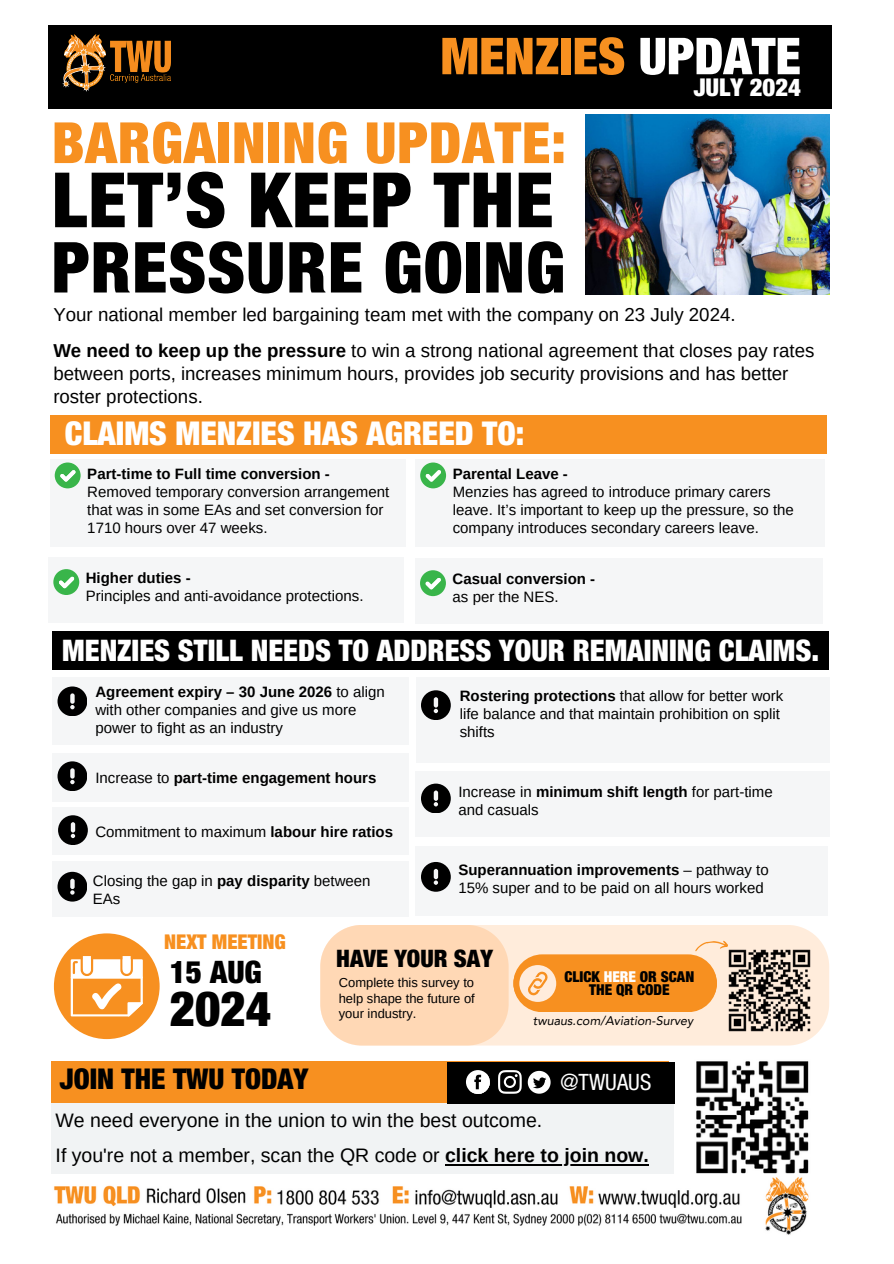
<style>
.page{position:relative;width:894px;height:1264px;background:#fff}
.page>*{position:absolute;margin:0;border:0;box-sizing:border-box;transform-origin:0 0}
.t1{font:900 condensed 76.35px "Helvetica Neue LT Std";letter-spacing:.015em;color:#000}
.t2{font:900 condensed 70.35px "Helvetica Neue LT Std";letter-spacing:.015em;color:#000}
.t3{font:900 condensed 56.85px "Helvetica Neue LT Std";letter-spacing:.015em;color:#f79020}
.t4{font:900 condensed 50.85px "Helvetica Neue LT Std";color:#f79020}
.t5{font:900 condensed 48.75px "Helvetica Neue LT Std";color:#000}
.t6{font:900 condensed 32.85px "Helvetica Neue LT Std";color:#fff}
.t7{font:900 condensed 31.05px "Helvetica Neue LT Std";color:#000}
.t8{font:900 condensed 29.7px "Helvetica Neue LT Std";color:#fff}
.t9{font:900 condensed 28.65px "Helvetica Neue LT Std";color:#000}
.t10{font:900 condensed 24.6px "Helvetica Neue LT Std";color:#fff}
.t11{font:900 condensed 24.15px "Helvetica Neue LT Std";color:#000}
.t12{font:condensed 22.5px "Helvetica Neue LT Std";color:#fff}
.t13{font:900 condensed 20.4px "Helvetica Neue LT Std";color:#f79020}
.t14{font:19.5px "Arimo";color:#000}
.t15{font:18.6px/22.6px "Arimo";color:#000}
.t16{font:15px/18px "Arimo";color:#000}
.t17{font:700 15px "Arimo";color:#000}
.t18{font:900 condensed 15px/13px "Helvetica Neue LT Std";color:#000;text-align:center}
.t19{font:12.9px/15.1px "Arimo";color:#000;text-align:justify}
.t20{font:italic 12.6px "Avenir LT Pro";color:#000}
.s1{color:#fff}
.s2{font-weight:700}
.s3{font-weight:400}
</style>
<div class="page">
<img style="left:678px;top:1045px;width:131px;height:129px">
<div style="left:48px;top:25px;width:783px;height:84px;background:#000"></div>
<img style="left:63px;top:34px;width:108px;height:58px">
<div style="left:52px;top:1090px;width:621px;height:85px;background:#f1f3f4"></div>
<div style="left:52px;top:1061px;width:617px;height:42px;background:#f79020"></div>
<div style="left:447px;top:1062px;width:227px;height:41px;background:#000"></div>
<svg style="left:466px;top:1070px;width:23px;height:23px"></svg>
<svg style="left:469px;top:1073px;width:21px;height:21px"></svg>
<svg style="left:527px;top:1070px;width:23px;height:23px"></svg>
<svg style="left:498px;top:1070px;width:23px;height:23px"></svg>
<img style="left:585px;top:114px;width:244px;height:180px">
<div style="left:50px;top:415px;width:776px;height:39px;background:#f79020"></div>
<div style="left:50px;top:459px;width:355px;height:88px;background:#f1f3f4"></div>
<svg style="left:55px;top:462px;width:26px;height:26px"></svg>
<div style="left:52px;top:631px;width:776px;height:38px;background:#000"></div>
<svg style="left:320px;top:925px;width:509px;height:120px;background:#fee2c8"></svg>
<div style="left:513px;top:954px;width:203px;height:58px;background:#f79020;border-radius:29px"></div>
<div style="left:54px;top:933px;width:105px;height:106px;background:#f79020;border-radius:50%"></div>
<svg style="left:71px;top:956px;width:72px;height:60px"></svg>
<img style="left:719px;top:945px;width:100px;height:90px">
<svg style="left:694px;top:939px;width:34px;height:12px"></svg>
<div style="left:519px;top:965px;width:37px;height:36px;background:#ffecdc;border-radius:50%"></div>
<svg style="left:528px;top:971px;width:20px;height:24px"></svg>
<div style="left:415px;top:459px;width:409px;height:88px;background:#f1f3f4"></div>
<svg style="left:420px;top:462px;width:26px;height:26px"></svg>
<div style="left:49px;top:557px;width:355px;height:65px;background:#f1f3f4"></div>
<svg style="left:53px;top:569px;width:26px;height:26px"></svg>
<div style="left:415px;top:558px;width:407px;height:65px;background:#f1f3f4"></div>
<svg style="left:420px;top:570px;width:26px;height:26px"></svg>
<div style="left:52px;top:676px;width:356px;height:68px;background:#f1f3f4"></div>
<svg style="left:57px;top:686px;width:30px;height:29px"></svg>
<hr style="left:445px;top:1164px;width:203px;height:1px;background:#000">
<div style="left:416px;top:677px;width:413px;height:86px;background:#f1f3f4"></div>
<svg style="left:421px;top:690px;width:29px;height:29px"></svg>
<div style="left:52px;top:753px;width:356px;height:48px;background:#f1f3f4"></div>
<svg style="left:57px;top:761px;width:30px;height:29px"></svg>
<div style="left:415px;top:771px;width:414px;height:66px;background:#f1f3f4"></div>
<svg style="left:421px;top:783px;width:29px;height:29px"></svg>
<div style="left:52px;top:807px;width:356px;height:48px;background:#f1f3f4"></div>
<svg style="left:58px;top:815px;width:29px;height:29px"></svg>
<div style="left:414px;top:846px;width:413px;height:70px;background:#f1f3f4"></div>
<svg style="left:421px;top:862px;width:29px;height:29px"></svg>
<div style="left:52px;top:862px;width:356px;height:55px;background:#f1f3f4"></div>
<svg style="left:57px;top:871px;width:30px;height:30px"></svg>
<img style="left:52px;top:1174px;width:757px;height:61px">
<p class="t4" style="left:440px;top:38px;width:362px">MENZIES <span class="s1">UPDATE</span></p>
<p class="t10" style="left:693px;top:78px;width:109px">JULY 2024</p>
<p class="t3" style="left:52px;top:122px;width:515px">BARGAINING UPDATE:</p>
<p class="t1" style="left:52px;top:173px;width:503px">LET’S KEEP THE</p>
<p class="t2" style="left:52px;top:242px;width:514px">PRESSURE GOING</p>
<p class="t15" style="left:53px;top:303px;width:683px">Your national member led bargaining team met with the company on 23 July 2024.</p>
<p class="t15" style="left:53px;top:340px;width:762px"><span class="s2">We need to keep up the pressure</span> to win a strong national agreement that closes pay rates between ports, increases minimum hours, provides job security provisions and has better roster protections.</p>
<h1 class="t6" style="left:65px;top:422px;width:461px">CLAIMS MENZIES HAS AGREED TO:</h1>
<p class="t16" style="left:87px;top:465px;width:303px"><span class="s2">Part-time to Full time conversion - </span>Removed temporary conversion arrangement that was in some EAs and set conversion for 1710 hours over 47 weeks.</p>
<p class="t17" style="left:86px;top:569px;width:106px">Higher duties -</p>
<p class="t16" style="left:86px;top:586px;width:279px">Principles and anti-avoidance protections.</p>
<p class="t17" style="left:452px;top:466px;width:117px">Parental Leave -</p>
<p class="t16" style="left:452px;top:483px;width:342px">Menzies has agreed to introduce primary carers leave. It’s important to keep up the pressure, so the company introduces secondary careers leave.</p>
<p class="t17" style="left:452px;top:570px;width:144px">Casual conversion -</p>
<p class="t16" style="left:452px;top:587px;width:107px">as per the NES.</p>
<p class="t8" style="left:62px;top:639px;width:758px">MENZIES STILL NEEDS TO ADDRESS YOUR REMAINING CLAIMS.</p>
<p class="t16" style="left:95px;top:682px;width:291px"><span class="s2">Agreement expiry – 30 June 2026</span> to align with other companies and give us more power to fight as an industry</p>
<p class="t16" style="left:459px;top:686px;width:325px"><span class="s2">Rostering protections</span> that allow for better work life balance and that maintain prohibition on split shifts</p>
<p class="t17" style="left:95px;top:769px;width:282px"><span class="s3">Increase to</span> part-time engagement hours</p>
<p class="t16" style="left:458px;top:782px;width:316px">Increase in <span class="s2">minimum shift length</span> for part-time and casuals</p>
<p class="t16" style="left:95px;top:822px;width:299px">Commitment to maximum <span class="s2">labour hire ratios</span></p>
<h5 class="t16" style="left:458px;top:861px;width:311px"><span class="s2">Superannuation improvements</span> – pathway to<br>15% super and to be paid on all hours worked</h5>
<p class="t16" style="left:93px;top:871px;width:279px">Closing the gap in <span class="s2">pay disparity</span> between<br>EAs</p>
<p class="t13" style="left:164px;top:934px;width:123px">NEXT MEETING</p>
<p class="t7" style="left:170px;top:960px;width:94px">15 AUG</p>
<p class="t5" style="left:170px;top:991px;width:103px">2024</p>
<p class="t9" style="left:60px;top:1068px;width:250px">JOIN THE TWU TODAY</p>
<p class="t11" style="left:336px;top:949px;width:158px">HAVE YOUR SAY</p>
<h3 class="t19" style="left:338px;top:975px;width:138px">Complete this survey to help shape the future of your industry.</h3>
<p class="t18" style="left:564px;top:972px;width:131px">CLICK <span class="s1">HERE</span> OR SCAN<br>THE QR CODE</p>
<p class="t20" style="left:532px;top:1015px;width:162px">twuaus.com/Aviation-Survey</p>
<h5 class="t12" style="left:560px;top:1074px;width:92px">@TWUAUS</h5>
<p class="t14" style="left:56px;top:1109px;width:488px">We need everyone in the union to win the best outcome.</p>
<p class="t14" style="left:56px;top:1144px;width:594px">If you're not a member, scan the QR code or <span class="s2">click here to join now.</span></p>
</div>
